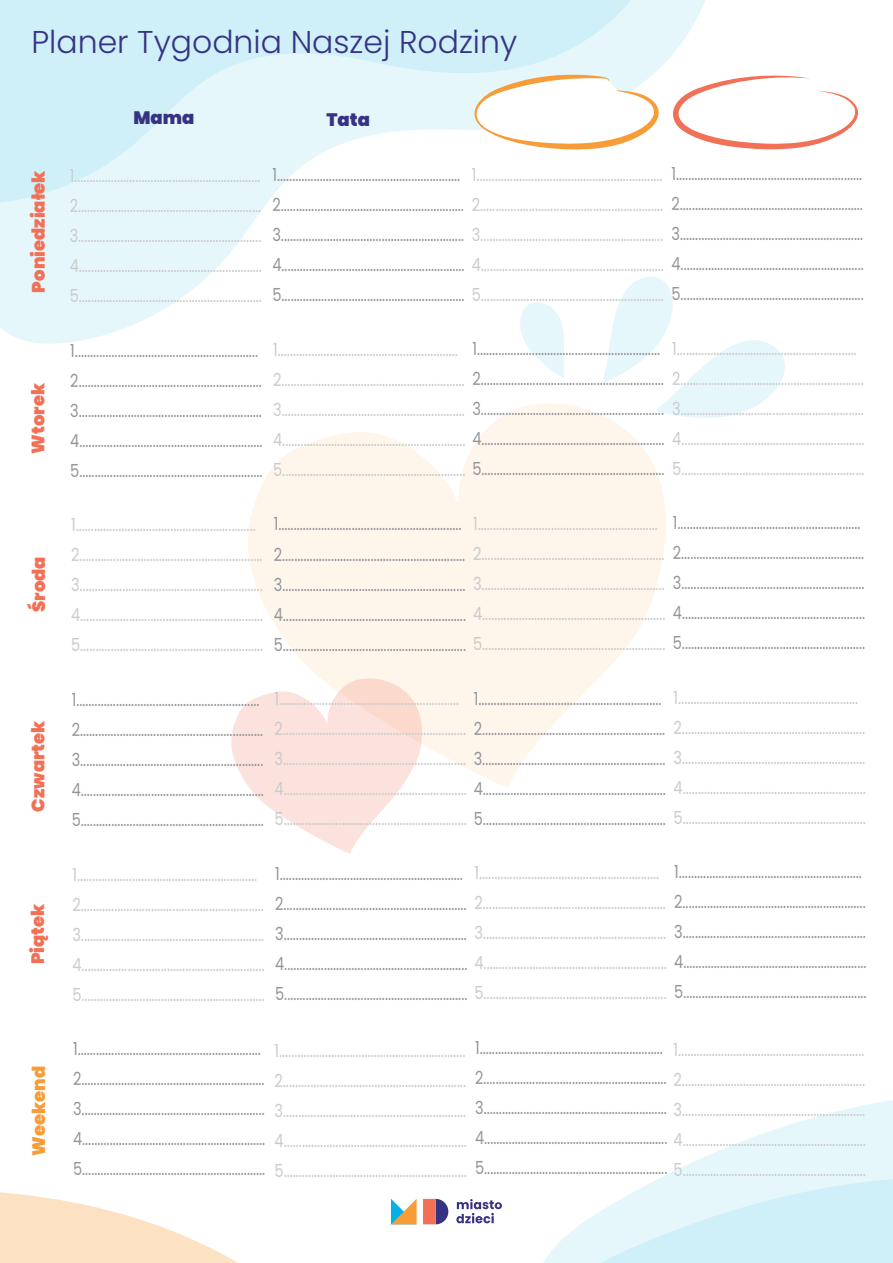
<style>
.page{position:relative;width:893px;height:1263px;background:#fff}
.page>*{position:absolute;margin:0;border:0;box-sizing:border-box;transform-origin:0 0}
.t1{font:300 31.5px "Poppins";color:#373383}
.t2{font:18px/30px "Poppins";color:#939598;scale:.81 1}
.t3{font:18px/30px "Poppins";color:#cacbcb;scale:.81 1}
.t4{font:900 18px "Poppins";color:#f27055}
.t5{font:900 18px "Poppins";color:#373383}
.t6{font:900 18px "Poppins";color:#f89c38}
.s1{color:#cacbcb}
.s2{color:#939598}
</style>
<div class="page">
<svg style="left:0;top:0;width:705px;height:344px"></svg>
<svg style="left:663px;top:1100px;width:230px;height:77px;fill:#e6f7fc"></svg>
<svg style="left:248px;top:404px;width:418px;height:384px;fill:#fef5eb"></svg>
<svg style="left:231px;top:678px;width:191px;height:176px"></svg>
<svg style="left:603px;top:277px;width:182px;height:141px"></svg>
<svg style="left:520px;top:302px;width:44px;height:76px"></svg>
<svg style="left:543px;top:1177px;width:350px;height:86px;background:#def4fa"></svg>
<svg style="left:0;top:0;width:654px;height:205px"></svg>
<svg style="left:0;top:1192px;width:238px;height:71px"></svg>
<svg style="left:423px;top:1199px;width:25px;height:25px"></svg>
<svg style="left:391px;top:1199px;width:26px;height:25px"></svg>
<svg style="left:456px;top:1199px;width:46px;height:24px"></svg>
<svg style="left:464px;top:74px;width:195px;height:76px"></svg>
<svg style="left:670px;top:75px;width:188px;height:74px"></svg>
<h1 class="t1" style="left:32px;top:24px;width:487px">Planer Tygodnia Naszej Rodziny</h1>
<p class="t4" style="left:28px;top:293px;width:124px;rotate:-90deg">Poniedziałek</p>
<p class="t4" style="left:28px;top:454px;width:72px;rotate:-90deg">Wtorek</p>
<p class="t4" style="left:29px;top:612px;width:57px;rotate:-90deg">Środa</p>
<p class="t4" style="left:28px;top:811px;width:92px;rotate:-90deg">Czwartek</p>
<p class="t4" style="left:27px;top:964px;width:62px;rotate:-90deg">Piątek</p>
<p class="t6" style="left:28px;top:1156px;width:92px;rotate:-90deg">Weekend</p>
<p class="t5" style="left:133px;top:107px;width:62px">Mama</p>
<p class="t5" style="left:326px;top:109px;width:45px">Tata</p>
<p class="t3" style="left:70px;top:161px;width:239px;text-align:justify">1.............................................................<br>2............................................................<br>3............................................................<br>4............................................................<br>5............................................................</p>
<p class="t2" style="left:671px;top:159px;width:238px">1.............................................................<br>2............................................................</p>
<p class="t3" style="left:472px;top:160px;width:237px">1.............................................................</p>
<p class="t2" style="left:272px;top:160px;width:731px">1............................................................<br>2............................................................ <span class="s1">2............................................................<br></span>3............................................................ <span class="s1">3............................................................</span> 3............................................................<br>4............................................................ <span class="s1">4............................................................</span> 4............................................................<br>5............................................................ <span class="s1">5............................................................</span> 5............................................................</p>
<p class="t2" style="left:70px;top:336px;width:239px">1............................................................<br>2............................................................<br>3............................................................<br>4............................................................<br>5............................................................</p>
<p class="t3" style="left:672px;top:333px;width:238px">1...........................................................<br>2............................................................<br>3............................................................</p>
<p class="t2" style="left:472px;top:334px;width:233px">1............................................................</p>
<p class="t3" style="left:273px;top:335px;width:731px">1...........................................................<br>2............................................................ <span class="s2">2............................................................<br></span>3............................................................ <span class="s2">3............................................................<br></span>4............................................................ <span class="s2">4............................................................</span> 4............................................................<br>5............................................................ <span class="s2">5............................................................</span> 5............................................................</p>
<p class="t3" style="left:71px;top:510px;width:239px">1...........................................................<br>2............................................................<br>3............................................................<br>4............................................................<br>5............................................................</p>
<p class="t2" style="left:673px;top:508px;width:238px">1............................................................<br>2............................................................</p>
<p class="t3" style="left:473px;top:509px;width:230px">1...........................................................</p>
<p class="t2" style="left:274px;top:509px;width:731px">1............................................................<br>2............................................................ <span class="s1">2............................................................<br></span>3............................................................ <span class="s1">3............................................................</span> 3............................................................<br>4............................................................ <span class="s1">4............................................................</span> 4............................................................<br>5............................................................ <span class="s1">5............................................................</span> 5............................................................</p>
<p class="t2" style="left:72px;top:685px;width:239px">1............................................................<br>2............................................................<br>3............................................................<br>4............................................................<br>5............................................................</p>
<p class="t3" style="left:674px;top:682px;width:238px">1...........................................................<br>2............................................................<br>3............................................................</p>
<p class="t2" style="left:474px;top:683px;width:233px">1............................................................</p>
<p class="t3" style="left:275px;top:684px;width:731px">1...........................................................<br>2............................................................ <span class="s2">2............................................................<br></span>3............................................................ <span class="s2">3............................................................<br></span>4............................................................ <span class="s2">4............................................................</span> 4............................................................<br>5............................................................ <span class="s2">5............................................................</span> 5............................................................</p>
<p class="t3" style="left:72px;top:859px;width:239px">1...........................................................<br>2............................................................<br>3............................................................<br>4............................................................<br>5............................................................</p>
<p class="t2" style="left:674px;top:857px;width:238px">1............................................................<br>2............................................................</p>
<p class="t3" style="left:474px;top:858px;width:230px">1...........................................................</p>
<p class="t2" style="left:275px;top:859px;width:731px">1............................................................<br>2............................................................ <span class="s1">2............................................................<br></span>3............................................................ <span class="s1">3............................................................</span> 3............................................................<br>4............................................................ <span class="s1">4............................................................</span> 4............................................................<br>5............................................................ <span class="s1">5............................................................</span> 5............................................................</p>
<p class="t2" style="left:73px;top:1034px;width:239px">1............................................................<br>2............................................................<br>3............................................................<br>4............................................................<br>5............................................................</p>
<p class="t3" style="left:275px;top:1036px;width:239px;text-align:justify">1.............................................................<br>2............................................................<br>3............................................................<br>4............................................................<br>5............................................................</p>
<p class="t2" style="left:475px;top:1033px;width:484px">1............................................................<br>2............................................................ <span class="s1">2............................................................<br></span>3............................................................ <span class="s1">3............................................................<br></span>4............................................................ <span class="s1">4............................................................<br></span>5............................................................ <span class="s1">5............................................................</span></p>
<p class="t3" style="left:674px;top:1034px;width:237px">1.............................................................</p>
</div>
